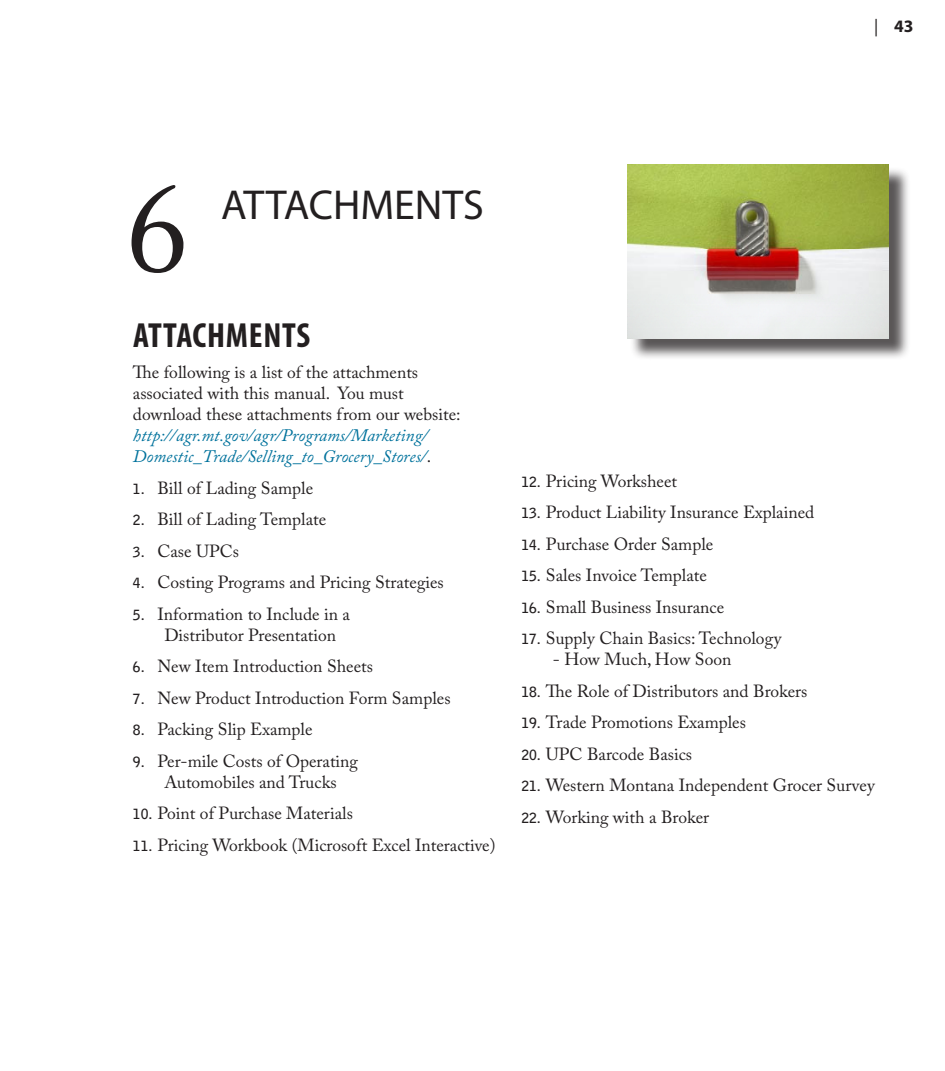
<style>
.page{position:relative;width:945px;height:1071px;background:#fff}
.page>*{position:absolute;margin:0;border:0;box-sizing:border-box;transform-origin:0 0}
.Chapter_Name{font:126px "Adobe Caslon Pro";color:#231f20}
.Chapter_Name-2{font:42px "Myriad Pro";color:#231f20}
.Head_1{font:700 condensed 35px "Myriad Pro";letter-spacing:.02em;color:#231f20}
.Numbers{font:17.5px/21px "Adobe Caslon Pro";color:#231f20}
.Body{font:17.5px/21px "Adobe Caslon Pro";color:#231f20}
.Folio_Right{font:700 17.5px "Myriad Pro";color:#231f20}
.s1{font-weight:400}
.s2{font-style:italic;color:#00729c}
.s3{font-family:"Bell Gothic Std";font-weight:700;font-size:14px}
</style>
<div class="page">
<div style="left:630px;top:167px;width:281px;height:194px;background:#231f20;opacity:.75"></div>
<img style="left:627px;top:164px;width:262px;height:175px">
<p class="Folio_Right" style="left:874px;top:15px;width:41px"><span class="s1">|</span> 43</p>
<p class="Chapter_Name" style="left:126px;top:154px;width:64px">6</p>
<p class="Chapter_Name-2" style="left:221px;top:179px;width:264px">ATTACHMENTS</p>
<p class="Head_1" style="left:133px;top:313px;width:178px">ATTACHMENTS</p>
<p class="Body" style="left:133px;top:361px;width:329px">The following is a list of the attachments associated with this manual. You must download these attachments from our website: <span class="s2">http://agr.mt.gov/agr/Programs/Marketing/ Domestic_Trade/Selling_to_Grocery_Stores/</span>.</p>
<p class="Numbers" style="left:133px;top:477px;width:182px"><span class="s3">1.</span> Bill of Lading Sample</p>
<p class="Numbers" style="left:133px;top:508px;width:195px"><span class="s3">2.</span> Bill of Lading Template</p>
<p class="Numbers" style="left:133px;top:540px;width:108px"><span class="s3">3.</span> Case UPCs</p>
<p class="Numbers" style="left:133px;top:571px;width:312px"><span class="s3">4.</span> Costing Programs and Pricing Strategies</p>
<p class="Numbers" style="left:164px;top:603px;width:187px;text-indent:-32px"><span class="s3">5.</span> Information to Include in a<br>Distributor Presentation</p>
<p class="Numbers" style="left:133px;top:655px;width:242px"><span class="s3">6.</span> New Item Introduction Sheets</p>
<p class="Numbers" style="left:133px;top:687px;width:319px"><span class="s3">7.</span> New Product Introduction Form Samples</p>
<p class="Numbers" style="left:133px;top:718px;width:181px"><span class="s3">8.</span> Packing Slip Example</p>
<p class="Numbers" style="left:133px;top:750px;width:227px;text-align:center"><span class="s3">9.</span> Per-mile Costs of Operating<br>Automobiles and Trucks</p>
<p class="Numbers" style="left:133px;top:802px;width:222px"><span class="s3">10.</span> Point of Purchase Materials</p>
<p class="Numbers" style="left:133px;top:834px;width:364px"><span class="s3">11.</span> Pricing Workbook (Microsoft Excel Interactive)</p>
<p class="Numbers" style="left:521px;top:470px;width:157px"><span class="s3">12.</span> Pricing Worksheet</p>
<p class="Numbers" style="left:521px;top:502px;width:294px"><span class="s3">13.</span> Product Liability Insurance Explained</p>
<p class="Numbers" style="left:521px;top:533px;width:193px"><span class="s3">14.</span> Purchase Order Sample</p>
<p class="Numbers" style="left:521px;top:565px;width:187px"><span class="s3">15.</span> Sales Invoice Template</p>
<p class="Numbers" style="left:521px;top:596px;width:204px"><span class="s3">16.</span> Small Business Insurance</p>
<p class="Numbers" style="left:521px;top:628px;width:261px"><span class="s3">17.</span> Supply Chain Basics: Technology</p>
<p class="Numbers" style="left:553px;top:649px;width:180px">- How Much, How Soon</p>
<p class="Numbers" style="left:521px;top:680px;width:288px"><span class="s3">18.</span> The Role of Distributors and Brokers</p>
<p class="Numbers" style="left:521px;top:712px;width:226px"><span class="s3">19.</span> Trade Promotions Examples</p>
<p class="Numbers" style="left:521px;top:743px;width:172px"><span class="s3">20.</span> UPC Barcode Basics</p>
<p class="Numbers" style="left:521px;top:775px;width:355px"><span class="s3">21.</span> Western Montana Independent Grocer Survey</p>
<p class="Numbers" style="left:521px;top:806px;width:189px"><span class="s3">22.</span> Working with a Broker</p>
</div>
